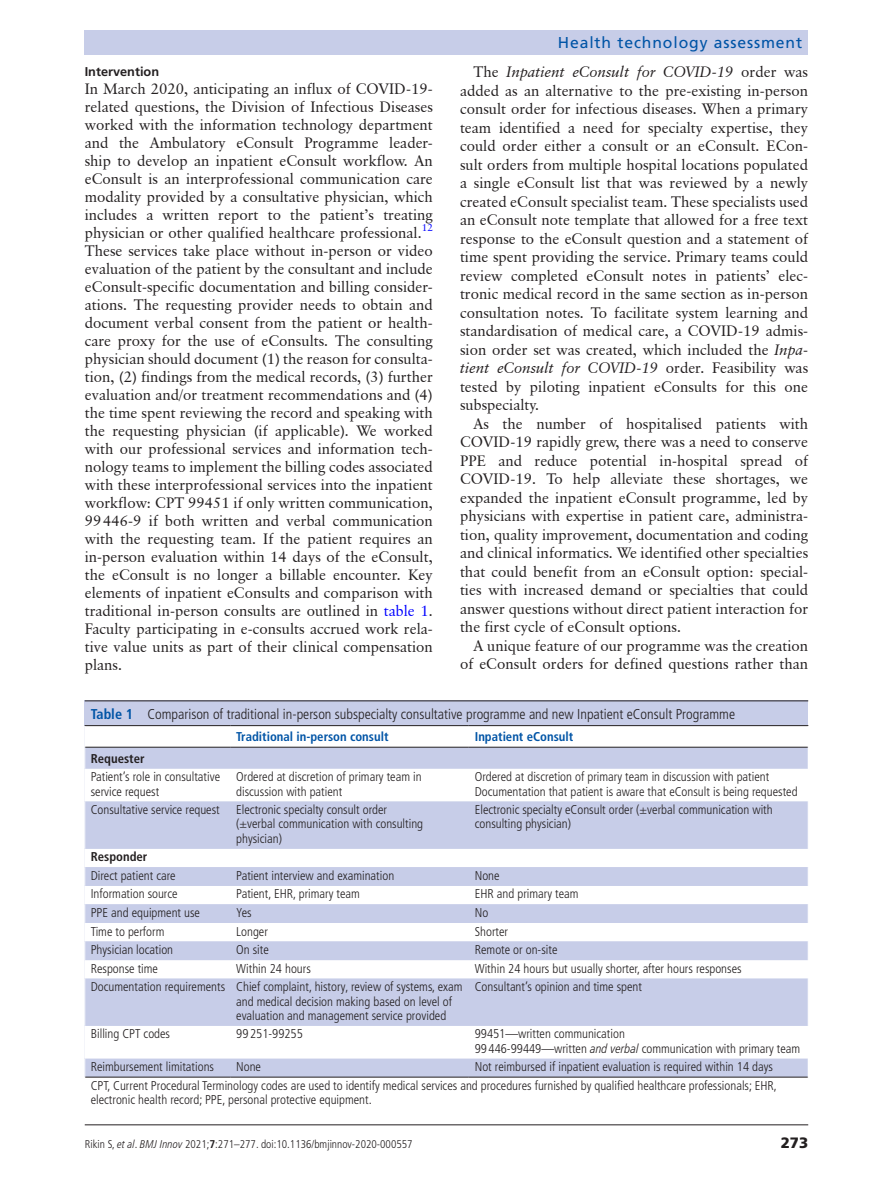
<style>
.page{position:relative;width:893px;height:1191px;background:#fff}
.page>*{position:absolute;margin:0;border:0;box-sizing:border-box;transform-origin:0 0}
.t1{font:15.75px "Frutiger LT Std";letter-spacing:.055em;color:#0054a6}
.t2{font:15px/18px "Classical Garamond BT";color:#231f20;text-align:justify}
.t3{font:900 15px "Frutiger LT Std";color:#231f20}
.t4{font:300 condensed 14.25px "Frutiger LT Pro";color:#231f20}
.t5{font:300 condensed 12.75px/14.2px "Frutiger LT Pro";color:#231f20}
.t6{font:700 condensed 12.75px "Frutiger LT Pro";color:#0054a6}
.t7{font:700 condensed 12.75px "Frutiger LT Pro";color:#231f20}
.t8{font:700 12.75px "Frutiger LT Std";color:#231f20}
.t9{font:300 condensed 11.25px "Frutiger LT Pro";color:#231f20}
.t10{font:9.9px "Classical Garamond BT";color:#00f}
.s1{font-style:italic}
.s2{font-weight:700;color:#0054a6}
.s3{color:#00f}
.s4{font-weight:700}
</style>
<div class="page">
<hr style="left:85px;top:1124px;width:723px;height:1px;background:#231f20">
<div style="left:85px;top:30px;width:723px;height:24px;background:#c7cde8"></div>
<div style="left:85px;top:700px;width:723px;height:404px;background:#c7cde8"></div>
<hr style="left:85px;top:700px;width:723px;height:1px;background:#231f20">
<svg style="left:85px;top:726px;width:723px;height:332px;fill:#fff"></svg>
<svg style="left:85px;top:801px;width:723px;height:224px"></svg>
<div style="left:85px;top:1077px;width:723px;height:27px;background:#fff"></div>
<hr style="left:85px;top:725px;width:145px;height:1px;background:#231f20">
<hr style="left:85px;top:747px;width:145px;height:1px;background:#231f20">
<hr style="left:230px;top:725px;width:239px;height:1px;background:#231f20">
<hr style="left:230px;top:747px;width:239px;height:1px;background:#231f20">
<hr style="left:469px;top:725px;width:339px;height:1px;background:#231f20">
<hr style="left:469px;top:747px;width:339px;height:1px;background:#231f20">
<hr style="left:85px;top:1076px;width:145px;height:1px;background:#231f20">
<hr style="left:230px;top:1076px;width:239px;height:1px;background:#231f20">
<hr style="left:469px;top:1076px;width:339px;height:1px;background:#231f20">
<svg style="left:84px;top:726px;width:1px;height:42px"></svg>
<svg style="left:84px;top:848px;width:1px;height:130px"></svg>
<svg style="left:84px;top:1058px;width:1px;height:19px"></svg>
<p class="t1" style="left:558px;top:33px;width:246px">Health technology assessment</p>
<p class="t2" style="left:460px;top:63px;width:350px;line-height:18.5px;text-indent:14px">The <span class="s1">Inpatient eConsult for COVID-19</span> order was added as an alternative to the pre-existing in-person consult order for infectious diseases. When a primary team identified a need for specialty expertise, they could order either a consult or an eConsult. ECon&shy;sult orders from multiple hospital locations populated a single eConsult list that was reviewed by a newly created eConsult specialist team. These specialists used an eConsult note template that allowed for a free text response to the eConsult question and a statement of time spent providing the service. Primary teams could review completed eConsult notes in patients’ elec&shy;tronic medical record in the same section as in-person consultation notes. To facilitate system learning and standardisation of medical care, a COVID-19 admis&shy;sion order set was created, which included the <span class="s1">Inpa&shy;tient eConsult for COVID-19</span> order. Feasibility was tested by piloting inpatient eConsults for this one subspecialty.</p>
<p class="t2" style="left:460px;top:414px;width:350px;line-height:18.5px;text-indent:14px">As the number of hospitalised patients with COVID-19 rapidly grew, there was a need to conserve PPE and reduce potential in-hospital spread of COVID-19. To help alleviate these shortages, we expanded the inpatient eConsult programme, led by physicians with expertise in patient care, administra&shy;tion, quality improvement, documentation and coding and clinical informatics. We identified other specialties that could benefit from an eConsult option: special&shy;ties with increased demand or specialties that could answer questions without direct patient interaction for the first cycle of eConsult options.</p>
<p class="t2" style="left:460px;top:636px;width:350px;line-height:18.5px;text-align:right">A unique feature of our programme was the creation of eConsult orders for defined questions rather than</p>
<p class="t4" style="left:91px;top:706px;width:646px"><span class="s2">Table 1</span> Comparison of traditional in-person subspecialty consultative programme and new Inpatient eConsult Programme</p>
<p class="t6" style="left:236px;top:729px;width:154px">Traditional in-person consult</p>
<p class="t6" style="left:475px;top:729px;width:100px">Inpatient eConsult</p>
<p class="t7" style="left:91px;top:751px;width:55px">Requester</p>
<p class="t5" style="left:91px;top:770px;width:131px">Patient’s role in consultative service request</p>
<p class="t5" style="left:236px;top:770px;width:187px">Ordered at discretion of primary team in discussion with patient</p>
<p class="t5" style="left:475px;top:770px;width:324px">Ordered at discretion of primary team in discussion with patient<br>Documentation that patient is aware that eConsult is being requested</p>
<p class="t5" style="left:91px;top:802px;width:130px">Consultative service request</p>
<p class="t5" style="left:236px;top:802px;width:188px">Electronic specialty consult order (±verbal communication with consulting physician)</p>
<p class="t5" style="left:475px;top:802px;width:299px">Electronic specialty eConsult order (±verbal communication with consulting physician)</p>
<p class="t7" style="left:91px;top:849px;width:58px">Responder</p>
<p class="t5" style="left:91px;top:868px;width:86px">Direct patient care</p>
<p class="t5" style="left:236px;top:868px;width:159px">Patient interview and examination</p>
<p class="t5" style="left:475px;top:868px;width:26px">None</p>
<p class="t5" style="left:91px;top:887px;width:88px">Information source</p>
<p class="t5" style="left:236px;top:887px;width:125px">Patient, EHR, primary team</p>
<p class="t5" style="left:475px;top:887px;width:105px">EHR and primary team</p>
<p class="t5" style="left:91px;top:905px;width:111px">PPE and equipment use</p>
<p class="t5" style="left:236px;top:905px;width:17px">Yes</p>
<p class="t5" style="left:475px;top:905px;width:15px">No</p>
<p class="t5" style="left:91px;top:924px;width:75px">Time to perform</p>
<p class="t5" style="left:236px;top:924px;width:33px">Longer</p>
<p class="t5" style="left:475px;top:924px;width:35px">Shorter</p>
<p class="t5" style="left:91px;top:942px;width:84px">Physician location</p>
<p class="t5" style="left:236px;top:942px;width:34px">On site</p>
<p class="t5" style="left:475px;top:942px;width:84px">Remote or on-site</p>
<p class="t5" style="left:91px;top:961px;width:69px">Response time</p>
<p class="t5" style="left:236px;top:961px;width:76px">Within 24 hours</p>
<p class="t5" style="left:475px;top:961px;width:268px">Within 24 hours but usually shorter, after hours responses</p>
<p class="t5" style="left:236px;top:980px;width:228px;text-indent:-146px">Documentation requirements Chief complaint, history, review of systems, exam and medical decision making based on level of evaluation and management service provided</p>
<p class="t5" style="left:475px;top:980px;width:169px">Consultant’s opinion and time spent</p>
<p class="t5" style="left:91px;top:1027px;width:81px">Billing CPT codes</p>
<p class="t5" style="left:236px;top:1027px;width:68px">99 251-99255</p>
<p class="t5" style="left:475px;top:1027px;width:327px">99451—written communication<br>99 446-99449—written <span class="s1">and verbal</span> communication with primary team</p>
<p class="t5" style="left:91px;top:1059px;width:125px">Reimbursement limitations</p>
<p class="t5" style="left:236px;top:1059px;width:26px">None</p>
<p class="t8" style="left:85px;top:64px;width:76px">Intervention</p>
<p class="t2" style="left:85px;top:79px;width:350px">In March 2020, anticipating an influx of COVID-19- related questions, the Division of Infectious Diseases worked with the information technology department and the Ambulatory eConsult Programme leader&shy;ship to develop an inpatient eConsult workflow. An eConsult is an interprofessional communication care modality provided by a consultative physician, which includes a written report to the patient’s treating physician or other qualified healthcare professional.</p>
<p class="t10" style="left:422px;top:221px;width:13px">12</p>
<p class="t2" style="left:85px;top:241px;width:350px">These services take place without in-person or video evaluation of the patient by the consultant and include eConsult-specific documentation and billing consider&shy;ations. The requesting provider needs to obtain and document verbal consent from the patient or health&shy;care proxy for the use of eConsults. The consulting physician should document (1) the reason for consulta&shy;tion, (2) findings from the medical records, (3) further evaluation and/or treatment recommendations and (4) the time spent reviewing the record and speaking with the requesting physician (if applicable). We worked with our professional services and information tech&shy;nology teams to implement the billing codes associated with these interprofessional services into the inpatient workflow: CPT 99451 if only written communication, 99446-9 if both written and verbal communication with the requesting team. If the patient requires an in-person evaluation within 14 days of the eConsult, the eConsult is no longer a billable encounter. Key elements of inpatient eConsults and comparison with traditional in-person consults are outlined in <span class="s3">table 1</span>.<br>Faculty participating in e-consults accrued work rela&shy;tive value units as part of their clinical compensation plans.</p>
<p class="t5" style="left:91px;top:1057px;width:688px;line-height:18.5px;text-indent:384px">Not reimbursed if inpatient evaluation is required within 14 days<br>CPT, Current Procedural Terminology codes are used to identify medical services and procedures furnished by qualified healthcare professionals; EHR,</p>
<p class="t5" style="left:91px;top:1092px;width:282px">electronic health record; PPE, personal protective equipment.</p>
<p class="t9" style="left:85px;top:1137px;width:329px">Rikin S, <span class="s1">et al</span>. <span class="s1">BMJ Innov</span> 2021;<span class="s4">7</span>:271–277. doi:10.1136/bmjinnov-2020-000557</p>
<p class="t3" style="left:781px;top:1133px;width:29px">273</p>
</div>
